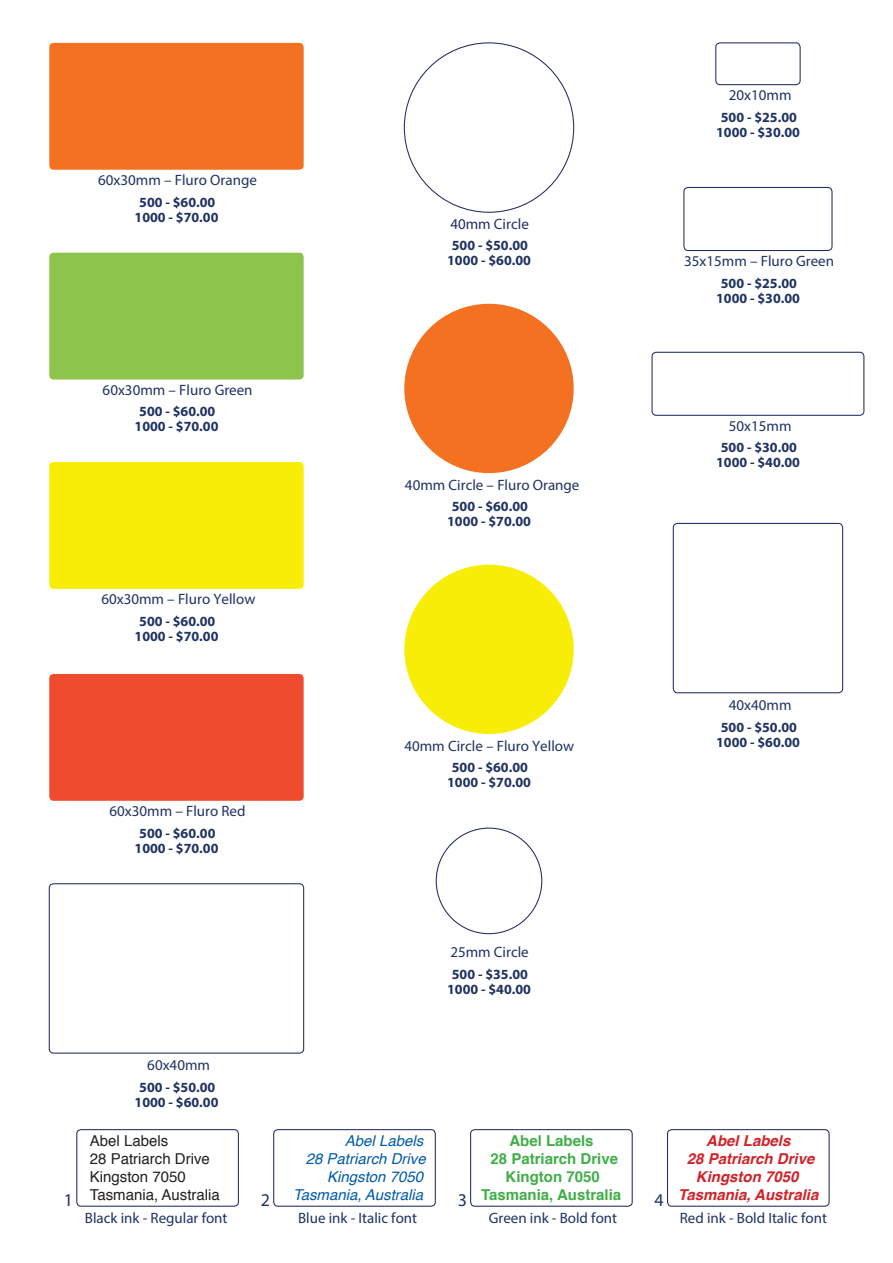
<style>
.page{position:relative;width:893px;height:1263px;background:#fff}
.page>*{position:absolute;margin:0;border:0;box-sizing:border-box;transform-origin:0 0}
.t1{font:18px "Myriad Pro";color:#1f3263}
.t2{font:15px "Myriad Pro";color:#1f3263}
.t3{font:15px/18px "Helvetica";color:#231f20}
.t4{font:italic 700 15px/18px "Helvetica";color:#d1232a;text-align:center}
.t5{font:italic 15px/18px "Helvetica";color:#015aaa;text-align:right}
.t6{font:700 15px/18px "Helvetica";color:#40ae49;text-align:center}
.t7{font:700 14.1px/15px "Myriad Pro";color:#1f3263;text-align:center}
</style>
<div class="page">
<div style="left:76px;top:1129px;width:163px;height:78px;border:1px solid #232c64;border-radius:4px"></div>
<div style="left:273px;top:1129px;width:163px;height:78px;border:1px solid #232c64;border-radius:4px"></div>
<div style="left:470px;top:1129px;width:163px;height:78px;border:1px solid #232c64;border-radius:4px"></div>
<div style="left:667px;top:1129px;width:163px;height:78px;border:1px solid #232c64;border-radius:4px"></div>
<div style="left:404px;top:304px;width:170px;height:169px;background:#f37121;border-radius:50%"></div>
<div style="left:404px;top:565px;width:170px;height:169px;background:#f7ed07;border-radius:50%"></div>
<div style="left:673px;top:523px;width:170px;height:170px;border:1px solid #232c64;border-radius:4px"></div>
<div style="left:715px;top:42px;width:86px;height:43px;border:1px solid #232c64;border-radius:4px"></div>
<div style="left:683px;top:187px;width:149px;height:64px;border:1px solid #232c64;border-radius:4px"></div>
<div style="left:651px;top:352px;width:213px;height:64px;border:1px solid #232c64;border-radius:4px"></div>
<div style="left:49px;top:43px;width:255px;height:127px;background:#f37121;border-radius:4px"></div>
<div style="left:49px;top:253px;width:255px;height:126px;background:#8dc44c;border-radius:4px"></div>
<div style="left:49px;top:674px;width:255px;height:127px;background:#ef4b2f;border-radius:4px"></div>
<div style="left:49px;top:462px;width:255px;height:127px;background:#f7ed07;border-radius:4px"></div>
<div style="left:49px;top:883px;width:255px;height:171px;border:1px solid #232c64;border-radius:4px"></div>
<p class="t2" style="left:98px;top:171px;width:160px">60x30mm – Fluro Orange</p>
<p class="t7" style="left:135px;top:194px;width:85px">500 - $60.00<br>1000 - $70.00</p>
<p class="t2" style="left:103px;top:380px;width:151px">60x30mm – Fluro Green</p>
<p class="t7" style="left:135px;top:404px;width:85px">500 - $60.00<br>1000 - $70.00</p>
<p class="t2" style="left:101px;top:590px;width:156px">60x30mm – Fluro Yellow</p>
<p class="t7" style="left:135px;top:613px;width:85px">500 - $60.00<br>1000 - $70.00</p>
<p class="t2" style="left:109px;top:802px;width:138px">60x30mm – Fluro Red</p>
<p class="t7" style="left:135px;top:825px;width:85px">500 - $60.00<br>1000 - $70.00</p>
<p class="t2" style="left:147px;top:1056px;width:64px">60x40mm</p>
<p class="t7" style="left:135px;top:1079px;width:85px">500 - $50.00<br>1000 - $60.00</p>
<p class="t2" style="left:450px;top:215px;width:80px">40mm Circle</p>
<p class="t7" style="left:447px;top:238px;width:85px">500 - $50.00<br>1000 - $60.00</p>
<p class="t2" style="left:405px;top:475px;width:176px">40mm Circle – Fluro Orange</p>
<p class="t7" style="left:447px;top:499px;width:85px">500 - $60.00<br>1000 - $70.00</p>
<p class="t2" style="left:404px;top:736px;width:171px">40mm Circle – Fluro Yellow</p>
<p class="t7" style="left:447px;top:759px;width:85px">500 - $60.00<br>1000 - $70.00</p>
<p class="t2" style="left:450px;top:943px;width:80px">25mm Circle</p>
<p class="t7" style="left:447px;top:966px;width:85px">500 - $35.00<br>1000 - $40.00</p>
<p class="t2" style="left:729px;top:86px;width:64px">20x10mm</p>
<p class="t7" style="left:716px;top:109px;width:85px">500 - $25.00<br>1000 - $30.00</p>
<p class="t2" style="left:684px;top:252px;width:151px">35x15mm – Fluro Green</p>
<p class="t7" style="left:716px;top:275px;width:85px">500 - $25.00<br>1000 - $30.00</p>
<p class="t2" style="left:729px;top:416px;width:64px">50x15mm</p>
<p class="t7" style="left:716px;top:440px;width:85px">500 - $30.00<br>1000 - $40.00</p>
<p class="t2" style="left:729px;top:696px;width:64px">40x40mm</p>
<p class="t7" style="left:716px;top:719px;width:85px">500 - $50.00<br>1000 - $60.00</p>
<p class="t3" style="left:90px;top:1132px;width:132px">Abel Labels<br>28 Patriarch Drive<br>Kingston 7050<br>Tasmania, Australia</p>
<p class="t6" style="left:481px;top:1132px;width:142px">Abel Labels<br>28 Patriarch Drive<br>Kington 7050<br>Tasmania, Australia</p>
<p class="t4" style="left:678px;top:1131px;width:142px">Abel Labels<br>28 Patriarch Drive<br>Kingston 7050<br>Tasmania, Australia</p>
<p class="t5" style="left:293px;top:1132px;width:134px">Abel Labels<br>28 Patriarch Drive<br>Kingston 7050<br>Tasmania, Australia</p>
<p class="t1" style="left:64px;top:1188px;width:11px">1</p>
<p class="t1" style="left:261px;top:1188px;width:11px">2</p>
<p class="t1" style="left:458px;top:1188px;width:11px">3</p>
<p class="t1" style="left:655px;top:1188px;width:11px">4</p>
<p class="t2" style="left:85px;top:1208px;width:144px">Black ink - Regular font</p>
<p class="t2" style="left:298px;top:1208px;width:121px">Blue ink - Italic font</p>
<p class="t2" style="left:489px;top:1208px;width:130px">Green ink - Bold font</p>
<p class="t2" style="left:680px;top:1208px;width:149px">Red ink - Bold Italic font</p>
</div>
